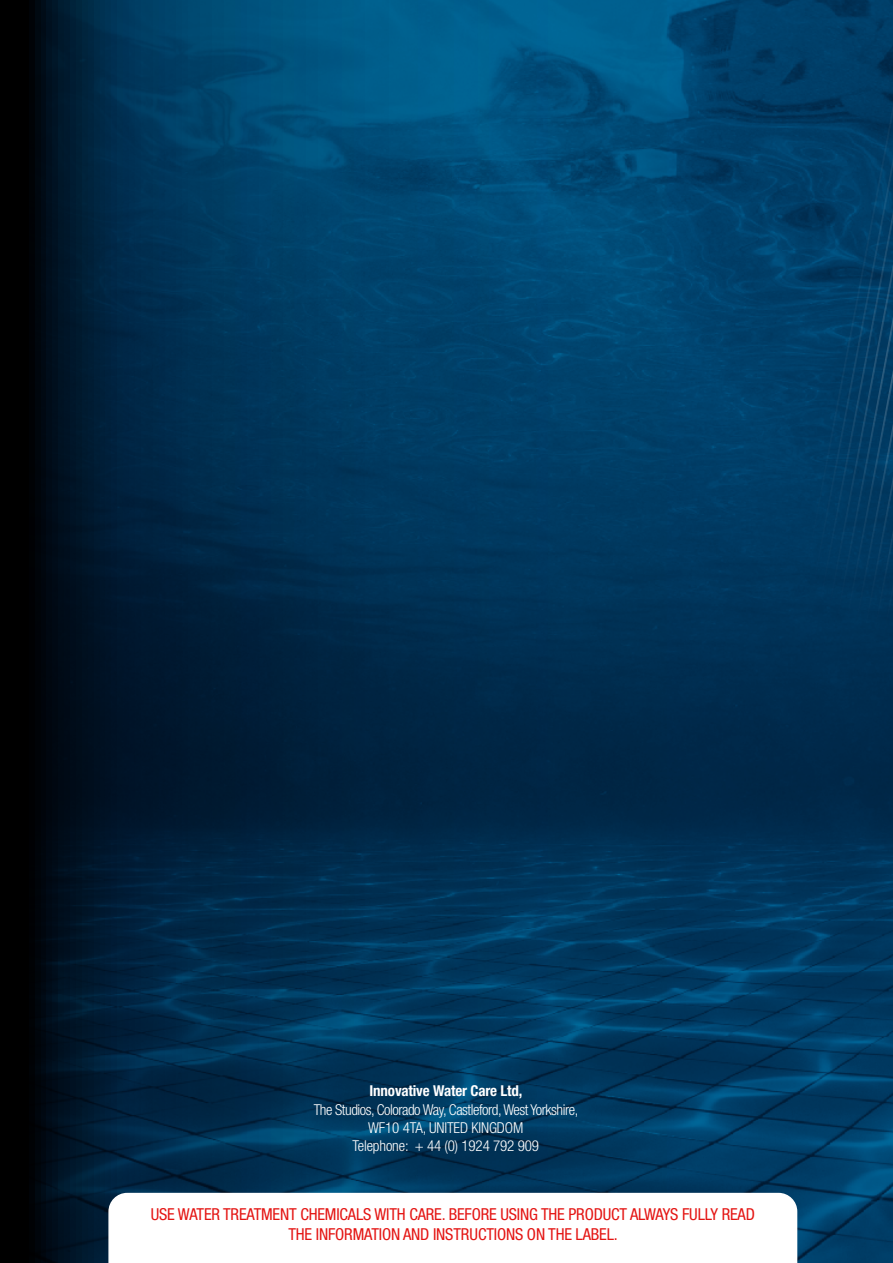
<style>
.page{position:relative;width:893px;height:1263px;background:#fff}
.page>*{position:absolute;margin:0;border:0;box-sizing:border-box;transform-origin:0 0}
.t1{font:condensed 16.5px/19.8px "Helvetica Neue";letter-spacing:-.01em;color:#e41513;text-align:center}
.t2{font:300 condensed 15px/18px "Helvetica Neue";letter-spacing:-.03em;color:#fff;text-align:center}
.t3{font:700 condensed 15px "Helvetica Neue";letter-spacing:-.01em;color:#fff}
</style>
<div class="page">
<img style="left:0;top:0;width:893px;height:1263px">
<svg style="left:775px;top:0;width:10px;height:681px;background:#003c66"></svg>
<svg style="left:785px;top:0;width:108px;height:681px;background:#003b63"></svg>
<svg style="left:108px;top:1193px;width:689px;height:70px"></svg>
<p class="t3" style="left:370px;top:1082px;width:154px">Innovative Water Care Ltd,</p>
<p class="t2" style="left:314px;top:1100px;width:266px">The Studios, Colorado Way, Castleford, West Yorkshire,<br>WF10 4TA, UNITED KINGDOM<br>Telephone: + 44 (0) 1924 792 909</p>
<p class="t1" style="left:151px;top:1204px;width:606px">USE WATER TREATMENT CHEMICALS WITH CARE. BEFORE USING THE PRODUCT ALWAYS FULLY READ<br>THE INFORMATION AND INSTRUCTIONS ON THE LABEL.</p>
</div>
